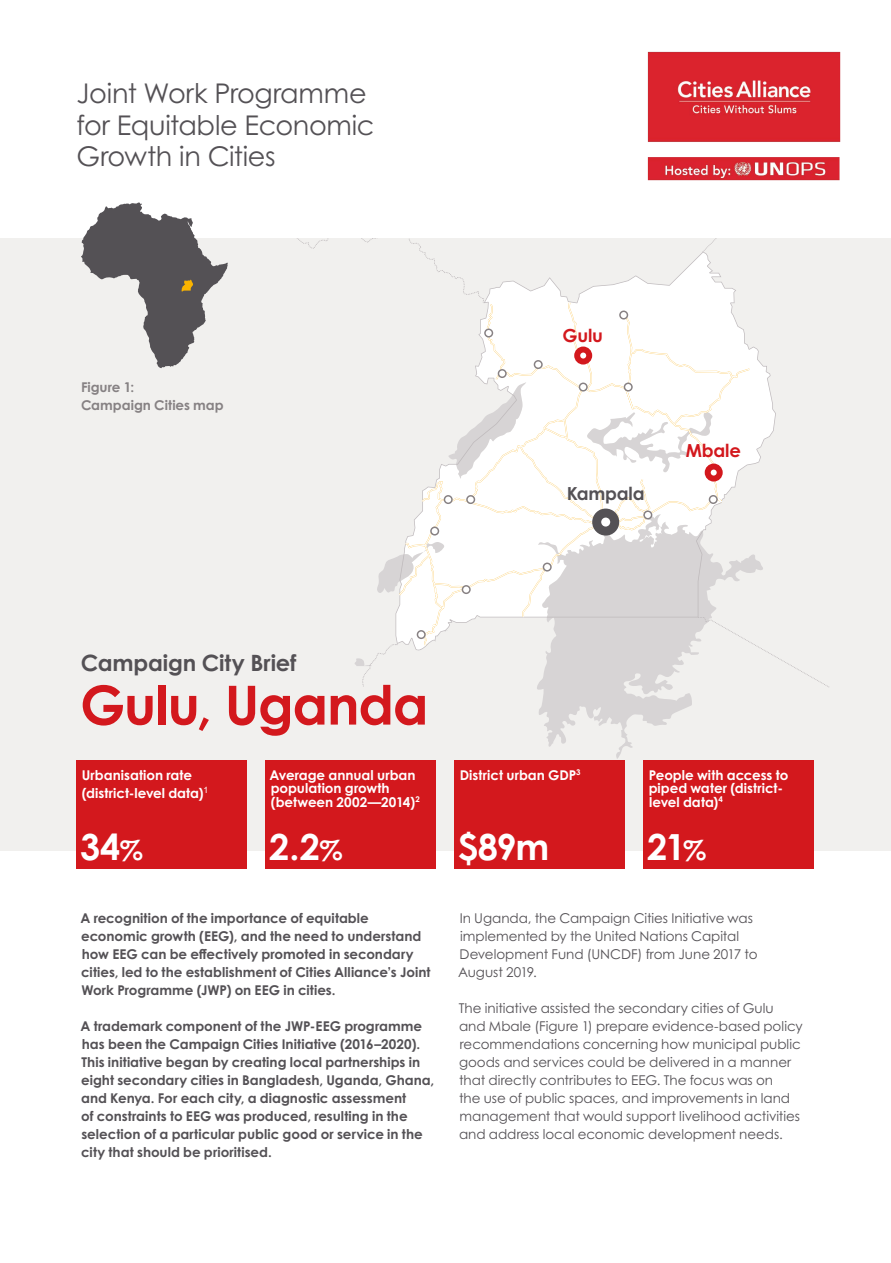
<style>
.page{position:relative;width:891px;height:1263px;background:#fff}
.page>*{position:absolute;margin:0;border:0;box-sizing:border-box;transform-origin:0 0}
.cover_h1{font:700 54px "Century Gothic Pro";letter-spacing:-.02em;color:#d3181d}
.data_highlight_1{font:700 36px "Century Gothic Pro";letter-spacing:-.035em;color:#fff}
.t1{font:27.15px/31.7px "Century Gothic Pro";letter-spacing:-.01em;color:#545155}
.cover_h2{font:700 22.5px "Century Gothic Pro";letter-spacing:-.005em;color:#545155}
.label_1_dark_c{font:700 18px "Century Gothic Pro";letter-spacing:-.01em;color:#d3181d}
.label_1_dark_c-2{font:700 18px "Century Gothic Pro";letter-spacing:-.01em;color:#545155}
.standfirst{font:700 13.5px/18px "Century Gothic Pro";color:#545155}
.body_p_dark{font:13.5px/18px "Century Gothic Pro";letter-spacing:-.005em;color:#545155}
.data_details{font:700 13.5px/13.5px "Century Gothic Pro";color:#fff}
.figure_caption{font:700 13.5px/18px "Century Gothic Pro";color:#868183}
.s1{font-size:27px}
</style>
<div class="page">
<div style="left:0;top:238px;width:891px;height:612px;background:#f1f0ee"></div>
<svg style="left:537px;top:650px;width:161px;height:109px"></svg>
<svg style="left:702px;top:238px;width:15px;height:14px"></svg>
<svg style="left:698px;top:650px;width:131px;height:38px"></svg>
<svg style="left:662px;top:252px;width:114px;height:398px"></svg>
<svg style="left:662px;top:349px;width:88px;height:268px"></svg>
<svg style="left:672px;top:374px;width:64px;height:52px;background:#fdfcfb"></svg>
<svg style="left:705px;top:464px;width:18px;height:18px"></svg>
<svg style="left:709px;top:495px;width:9px;height:9px"></svg>
<svg style="left:297px;top:238px;width:365px;height:450px"></svg>
<svg style="left:81px;top:202px;width:147px;height:166px"></svg>
<div style="left:76px;top:760px;width:172px;height:108px;background:#d3181d"></div>
<div style="left:266px;top:760px;width:170px;height:108px;background:#d3181d"></div>
<div style="left:454px;top:760px;width:172px;height:108px;background:#d3181d"></div>
<div style="left:644px;top:760px;width:170px;height:108px;background:#d3181d"></div>
<img style="left:647px;top:51px;width:194px;height:130px">
<p class="t1" style="left:77px;top:77px;width:299px">Joint Work Programme for Equitable Economic<br>Growth in Cities</p>
<p class="figure_caption" style="left:81px;top:378px;width:144px">Figure 1:<br>Campaign Cities map</p>
<p class="label_1_dark_c" style="left:563px;top:324px;width:42px">Gulu</p>
<p class="label_1_dark_c-2" style="left:567px;top:482px;width:80px">Kampala</p>
<p class="label_1_dark_c" style="left:686px;top:439px;width:57px">Mbale</p>
<p class="cover_h2" style="left:81px;top:648px;width:217px">Campaign City Brief</p>
<p class="cover_h1" style="left:80px;top:671px;width:350px">Gulu, Uganda</p>
<p class="data_details" style="left:82px;top:765px;width:128px;line-height:18px">Urbanisation rate (district-level data)<sup>1</sup></p>
<p class="data_details" style="left:270px;top:768px;width:152px">Average annual urban population growth (between 2002—2014)<sup>2</sup></p>
<p class="data_details" style="left:460px;top:768px;width:122px">District urban GDP<sup>3</sup></p>
<p class="data_details" style="left:649px;top:768px;width:141px">People with access to piped water (district&shy;level data)<sup>4</sup></p>
<p class="data_highlight_1" style="left:80px;top:824px;width:64px">34<span class="s1">%</span></p>
<p class="data_highlight_1" style="left:269px;top:824px;width:75px">2.2<span class="s1">%</span></p>
<p class="data_highlight_1" style="left:458px;top:824px;width:93px">$89m</p>
<p class="data_highlight_1" style="left:647px;top:824px;width:61px">21<span class="s1">%</span></p>
<p class="standfirst" style="left:81px;top:908px;width:352px">A recognition of the importance of equitable economic growth (EEG), and the need to understand how EEG can be effectively promoted in secondary cities, led to the establishment of Cities Alliance’s Joint Work Programme (JWP) on EEG in cities.</p>
<p class="standfirst" style="left:81px;top:1016px;width:355px">A trademark component of the JWP-EEG programme has been the Campaign Cities Initiative (2016–2020).<br>This initiative began by creating local partnerships in eight secondary cities in Bangladesh, Uganda, Ghana, and Kenya. For each city, a diagnostic assessment<br>of constraints to EEG was produced, resulting in the selection of a particular public good or service in the city that should be prioritised.</p>
<p class="body_p_dark" style="left:458px;top:908px;width:301px">In Uganda, the Campaign Cities Initiative was implemented by the United Nations Capital Development Fund (UNCDF) from June 2017 to August 2019.</p>
<p class="body_p_dark" style="left:459px;top:998px;width:345px">The initiative assisted the secondary cities of Gulu and Mbale (Figure 1) prepare evidence-based policy recommendations concerning how municipal public goods and services could be delivered in a manner that directly contributes to EEG. The focus was on<br>the use of public spaces, and improvements in land management that would support livelihood activities and address local economic development needs.</p>
</div>
